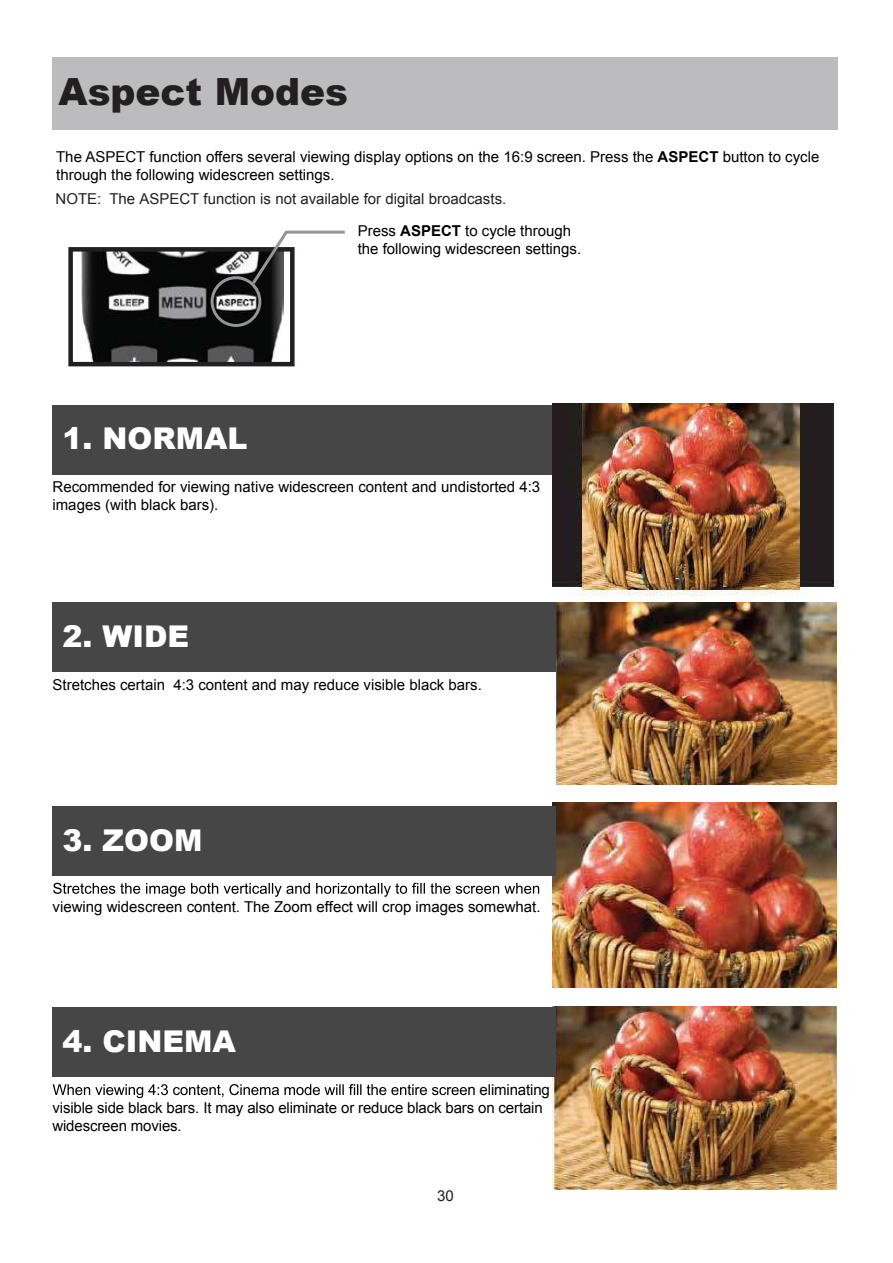
<style>
.page{position:relative;width:893px;height:1263px;background:#fff}
.page>*{position:absolute;margin:0;border:0;box-sizing:border-box;transform-origin:0 0}
.t1{font:900 37.5px "Arial";color:#231f20}
.t2{font:900 30px "Arial";color:#fff}
.t3{font:15px/18px "Arial";color:#000}
.t4{font:15px "Arial";color:#231f20}
.s1{font-weight:700}
</style>
<div class="page">
<div style="left:52px;top:57px;width:786px;height:72px;background:#bcbcbe"></div>
<div style="left:52px;top:405px;width:504px;height:69px;background:#464646"></div>
<img style="left:553px;top:404px;width:284px;height:191px">
<img style="left:556px;top:602px;width:280px;height:182px">
<div style="left:52px;top:602px;width:504px;height:69px;background:#464646"></div>
<img style="left:553px;top:802px;width:283px;height:185px">
<div style="left:52px;top:806px;width:504px;height:70px;background:#464646"></div>
<svg style="left:53px;top:883px;width:486px;height:14px"></svg>
<img style="left:553px;top:1006px;width:284px;height:184px">
<div style="left:52px;top:1008px;width:504px;height:69px;background:#464646"></div>
<svg style="left:53px;top:1084px;width:414px;height:14px"></svg>
<img style="left:82px;top:252px;width:198px;height:109px">
<div style="left:68px;top:247px;width:227px;height:119px;border:4px solid #231f20"></div>
<svg style="left:209px;top:230px;width:136px;height:98px"></svg>
<h1 class="t1" style="left:58px;top:65px;width:291px">Aspect Modes</h1>
<p class="t3" style="left:56px;top:148px;width:765px">The ASPECT function offers several viewing display options on the 16:9 screen. Press the <span class="s1">ASPECT</span> button to cycle through the following widescreen settings.</p>
<p class="t4" style="left:55px;top:189px;width:452px">NOTE: The ASPECT function is not available for digital broadcasts.</p>
<p class="t3" style="left:358px;top:222px;width:225px">Press <span class="s1">ASPECT</span> to cycle through the following widescreen settings.</p>
<h2 class="t2" style="left:62px;top:417px;width:186px">1. NORMAL</h2>
<p class="t3" style="left:52px;top:478px;width:489px">Recommended for viewing native widescreen content and undistorted 4:3 images (with black bars).</p>
<h2 class="t2" style="left:62px;top:614px;width:128px">2. WIDE</h2>
<p class="t3" style="left:52px;top:675px;width:431px">Stretches certain 4:3 content and may reduce visible black bars.</p>
<h2 class="t2" style="left:62px;top:818px;width:141px">3. ZOOM</h2>
<p class="t3" style="left:52px;top:897px;width:490px">viewing widescreen content. The Zoom effect will crop images somewhat.</p>
<h2 class="t2" style="left:62px;top:1019px;width:175px">4. CINEMA</h2>
<p class="t3" style="left:52px;top:1081px;width:499px;text-indent:415px">n eliminating visible side black bars. It may also eliminate or reduce black bars on certain widescreen movies.</p>
<p class="t4" style="left:437px;top:1186px;width:18px">30</p>
</div>
